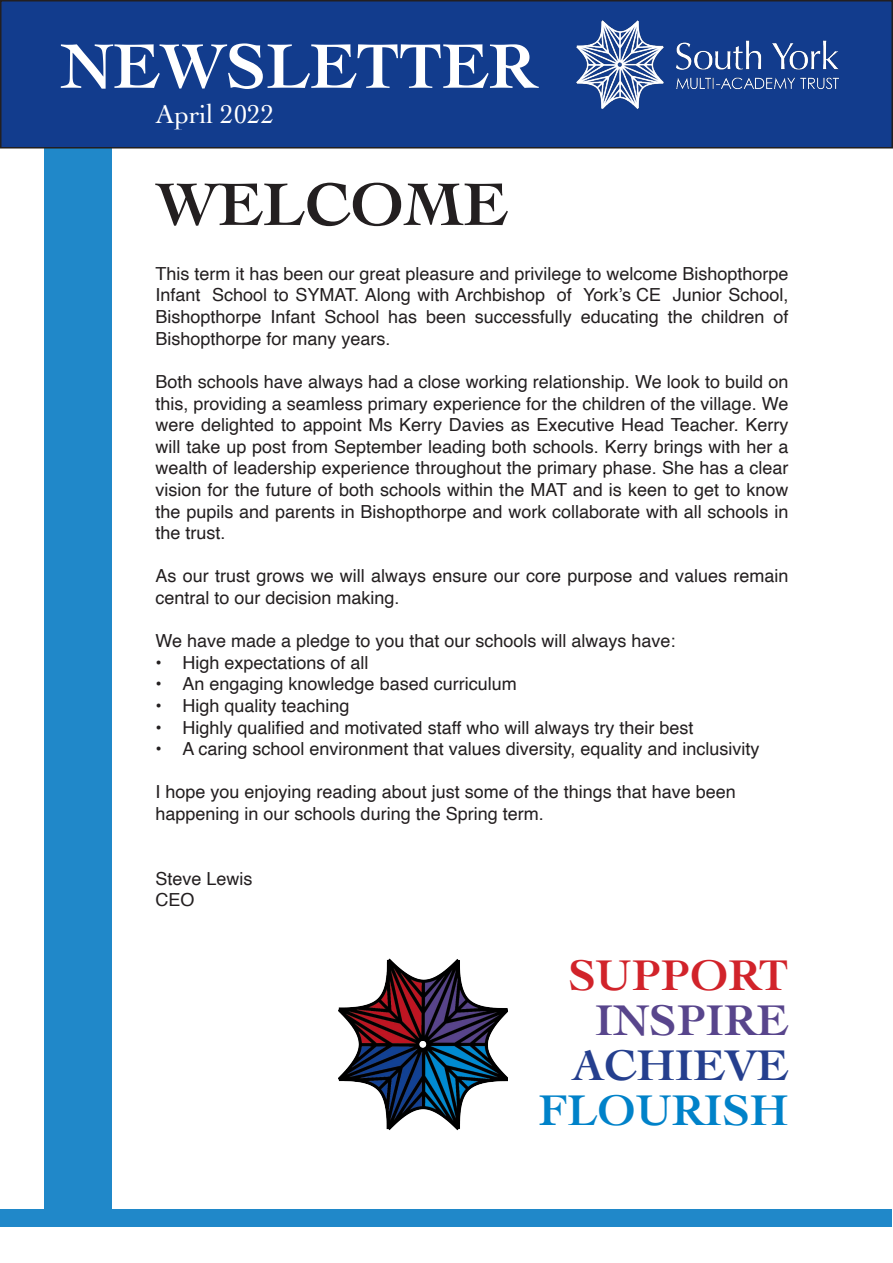
<style>
.page{position:relative;width:893px;height:1263px;background:#fff}
.page>*{position:absolute;margin:0;border:0;box-sizing:border-box;transform-origin:0 0}
.t1{font:700 66px "Cochin";color:#fff}
.SYMAT_titles{font:700 63px "Cochin";color:#231f20}
.SYMAT_titles-2{font:700 45px "Cochin";color:#0082c9}
.SYMAT_titles-3{font:700 45px "Cochin";color:#d1232a}
.SYMAT_titles-4{font:700 45px "Cochin";color:#58458c}
.SYMAT_titles-5{font:700 45px "Cochin";color:#253f8e}
.t2{font:27px "Cochin";color:#fff}
.SYMAT_body{font:18px/21.6px "Helvetica";color:#231f20;text-align:justify}
.s1{font-family:"Arial"}
</style>
<div class="page">
<div style="left:44px;top:114px;width:68px;height:1103px;background:#2088c9"></div>
<div style="left:1px;top:1px;width:891px;height:147px;background:#123c8d"></div>
<img style="left:577px;top:20px;width:262px;height:88px">
<div style="left:0;top:0;width:893px;height:148px;border:2px solid #231f20"></div>
<img style="left:338px;top:958px;width:170px;height:173px">
<div style="left:1px;top:1209px;width:891px;height:17px;background:#2088c9"></div>
<p class="t1" style="left:61px;top:22px;width:477px">NEWSLETTER</p>
<p class="t2" style="left:156px;top:96px;width:120px">April 2022</p>
<p class="SYMAT_titles" style="left:156px;top:162px;width:354px">WELCOME</p>
<p class="SYMAT_body" style="left:156px;top:263px;width:634px">This term it has been our great pleasure and privilege to welcome Bishopthorpe Infant School to SYMAT. Along with Archbishop of York’s <span class="s1">CE</span> Junior School, Bishopthorpe Infant School has been successfully educating the children of Bishopthorpe for many years.</p>
<p class="SYMAT_body" style="left:156px;top:371px;width:634px">Both schools have always had a close working relationship. We look to build on this, providing a seamless primary experience for the children of the village. We were delighted to appoint Ms Kerry Davies as Executive Head Teacher. Kerry will take up post from September leading both schools. Kerry brings with her a wealth of leadership experience throughout the primary phase. She has a clear vision for the future of both schools within the MAT and is keen to get to know the pupils and parents in Bishopthorpe and work collaborate with all schools in the trust.</p>
<p class="SYMAT_body" style="left:156px;top:566px;width:634px">As our trust grows we will always ensure our core purpose and values remain central to our decision making.</p>
<p class="SYMAT_body" style="left:156px;top:630px;width:521px">We have made a pledge to you that our schools will always have:</p>
<p class="SYMAT_body" style="left:156px;top:652px;width:215px">• High expectations of all</p>
<p class="SYMAT_body" style="left:156px;top:674px;width:363px">• An engaging knowledge based curriculum</p>
<p class="SYMAT_body" style="left:156px;top:695px;width:196px">• High quality teaching</p>
<p class="SYMAT_body" style="left:156px;top:717px;width:539px">• Highly qualified and motivated staff who will always try their best</p>
<p class="SYMAT_body" style="left:156px;top:738px;width:605px">• A caring school environment that values diversity, equality and inclusivity</p>
<p class="SYMAT_body" style="left:156px;top:782px;width:582px">I hope you enjoying reading about just some of the things that have been</p>
<p class="SYMAT_body" style="left:156px;top:803px;width:390px">happening in our schools during the Spring term.</p>
<p class="SYMAT_body" style="left:156px;top:868px;width:99px">Steve Lewis</p>
<p class="SYMAT_body" style="left:156px;top:890px;width:41px">CEO</p>
<p class="SYMAT_titles-3" style="left:568px;top:945px;width:221px">SUPPORT</p>
<p class="SYMAT_titles-4" style="left:595px;top:990px;width:195px">INSPIRE</p>
<p class="SYMAT_titles-5" style="left:573px;top:1035px;width:217px">ACHIEVE</p>
<p class="SYMAT_titles-2" style="left:538px;top:1080px;width:251px">FLOURISH</p>
</div>
